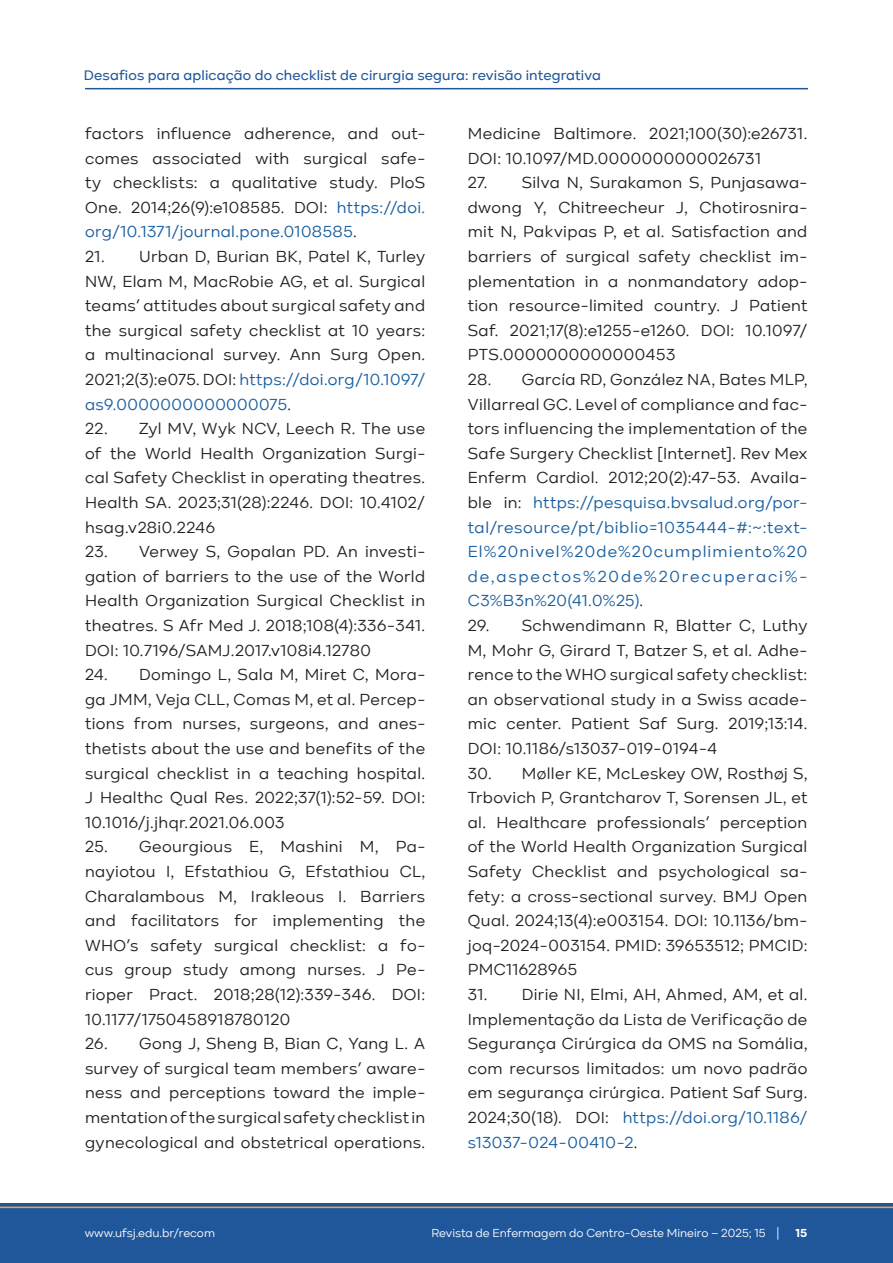
<style>
.page{position:relative;width:893px;height:1263px;background:#fff}
.page>*{position:absolute;margin:0;border:0;box-sizing:border-box;transform-origin:0 0}
.Texto_artigo{font:16.5px/24.6px "Kinetika";letter-spacing:.025em;color:#231f20;text-align:justify}
.Texto_artigo-2{font:16.5px/24.6px "Kinetika";letter-spacing:.11em;color:#175d9e;text-align:justify}
.t1{font:500 14.25px "Kinetika";letter-spacing:.01em;color:#20579b}
.t2{font:12px "Kinetika";color:#fff}
.t3{font:700 12px "Kinetika";color:#fff}
.s1{color:#175d9e}
.s2{color:#231f20}
</style>
<div class="page">
<div style="left:0;top:1203px;width:893px;height:60px;background:#20579b"></div>
<hr style="left:0;top:1206px;width:893px;height:2px;background:#f9a42e">
<hr style="left:85px;top:88px;width:723px;height:1px;background:#20579b">
<p class="t1" style="left:84px;top:67px;width:519px">Desafios para aplicação do checklist de cirurgia segura: revisão integrativa</p>
<p class="Texto_artigo" style="left:85px;top:121px;width:342px">factors influence adherence, and out&shy;comes associated with surgical safe&shy;ty checklists: a qualitative study. PloS One. 2014;26(9):e108585. DOI: <span class="s1">https://doi. org/10.1371/journal.pone.0108585</span>.</p>
<p class="Texto_artigo" style="left:85px;top:244px;width:342px">21. Urban D, Burian BK, Patel K, Turley NW, Elam M, MacRobie AG, et al. Surgical teams’ attitudes about surgical safety and the surgical safety checklist at 10 years: a multinacional survey. Ann Surg Open.<br>2021;2(3):e075. DOI: <span class="s1">https://doi.org/10.1097/ as9.0000000000000075</span>.</p>
<p class="Texto_artigo" style="left:85px;top:416px;width:342px">22. Zyl MV, Wyk NCV, Leech R. The use of the World Health Organization Surgi&shy;cal Safety Checklist in operating theatres.<br>Health SA. 2023;31(28):2246. DOI: 10.4102/ hsag.v28i0.2246</p>
<p class="Texto_artigo" style="left:85px;top:539px;width:342px">23. Verwey S, Gopalan PD. An investi&shy;gation of barriers to the use of the World Health Organization Surgical Checklist in theatres. S Afr Med J. 2018;108(4):336-341.<br>DOI: 10.7196/SAMJ.2017.v108i4.12780</p>
<p class="Texto_artigo" style="left:85px;top:662px;width:342px">24. Domingo L, Sala M, Miret C, Mora&shy;ga JMM, Veja CLL, Comas M, et al. Percep&shy;tions from nurses, surgeons, and anes&shy;thetists about the use and benefits of the surgical checklist in a teaching hospital.<br>J Healthc Qual Res. 2022;37(1):52-59. DOI:<br>10.1016/j.jhqr.2021.06.003</p>
<p class="Texto_artigo" style="left:85px;top:834px;width:342px">25. Geourgious E, Mashini M, Pa&shy;nayiotou I, Efstathiou G, Efstathiou CL, Charalambous M, Irakleous I. Barriers and facilitators for implementing the WHO’s safety surgical checklist: a fo&shy;cus group study among nurses. J Pe&shy;rioper Pract. 2018;28(12):339-346. DOI:<br>10.1177/1750458918780120</p>
<p class="Texto_artigo" style="left:85px;top:1031px;width:342px">26. Gong J, Sheng B, Bian C, Yang L. A survey of surgical team members’ aware&shy;ness and perceptions toward the imple&shy;mentation of the surgical safety checklist in gynecological and obstetrical operations.</p>
<p class="Texto_artigo" style="left:468px;top:121px;width:341px">Medicine Baltimore. 2021;100(30):e26731.<br>DOI: 10.1097/MD.0000000000026731</p>
<p class="Texto_artigo" style="left:468px;top:170px;width:341px">27. Silva N, Surakamon S, Punjasawa&shy;dwong Y, Chitreecheur J, Chotirosnira&shy;mit N, Pakvipas P, et al. Satisfaction and barriers of surgical safety checklist im&shy;plementation in a nonmandatory adop&shy;tion resource-limited country. J Patient Saf. 2021;17(8):e1255-e1260. DOI: 10.1097/ PTS.0000000000000453</p>
<p class="Texto_artigo" style="left:468px;top:367px;width:341px">28. García RD, González NA, Bates MLP, Villarreal GC. Level of compliance and fac&shy;tors influencing the implementation of the Safe Surgery Checklist [Internet]. Rev Mex Enferm Cardiol. 2012;20(2):47-53. Availa&shy;ble in: <span class="s1">https://pesquisa.bvsalud.org/por&shy;tal/resource/pt/biblio-1035444#:~:text=</span></p>
<p class="Texto_artigo-2" style="left:468px;top:515px;width:341px;text-indent:332px">- El%20nivel%20de%20cumplimiento%20 de,aspectos%20de%20recuperaci%- C3%B3n%20(41.0%25)<span class="s2">.</span></p>
<p class="Texto_artigo" style="left:468px;top:613px;width:341px">29. Schwendimann R, Blatter C, Luthy M, Mohr G, Girard T, Batzer S, et al. Adhe&shy;rence to the WHO surgical safety checklist: an observational study in a Swiss acade&shy;mic center. Patient Saf Surg. 2019;13:14.<br>DOI: 10.1186/s13037-019-0194-4</p>
<p class="Texto_artigo" style="left:468px;top:761px;width:341px">30. Møller KE, McLeskey OW, Rosthøj S, Trbovich P, Grantcharov T, Sorensen JL, et al. Healthcare professionals’ perception of the World Health Organization Surgical Safety Checklist and psychological sa&shy;fety: a cross-sectional survey. BMJ Open Qual. 2024;13(4):e003154. DOI: 10.1136/bm&shy;joq-2024-003154. PMID: 39653512; PMCID:<br>PMC11628965</p>
<p class="Texto_artigo" style="left:468px;top:982px;width:341px">31. Dirie NI, Elmi, AH, Ahmed, AM, et al.<br>Implementação da Lista de Verificação de Segurança Cirúrgica da OMS na Somália, com recursos limitados: um novo padrão em segurança cirúrgica. Patient Saf Surg.<br>2024;30(18). DOI: <span class="s1">https://doi.org/10.1186/ s13037-024-00410-2</span>.</p>
<p class="t2" style="left:85px;top:1226px;width:132px">www.ufsj.edu.br/recom</p>
<p class="t2" style="left:431px;top:1226px;width:349px">Revista de Enfermagem do Centro-Oeste Mineiro – 2025; 15 |</p>
<p class="t3" style="left:795px;top:1226px;width:13px">15</p>
</div>
